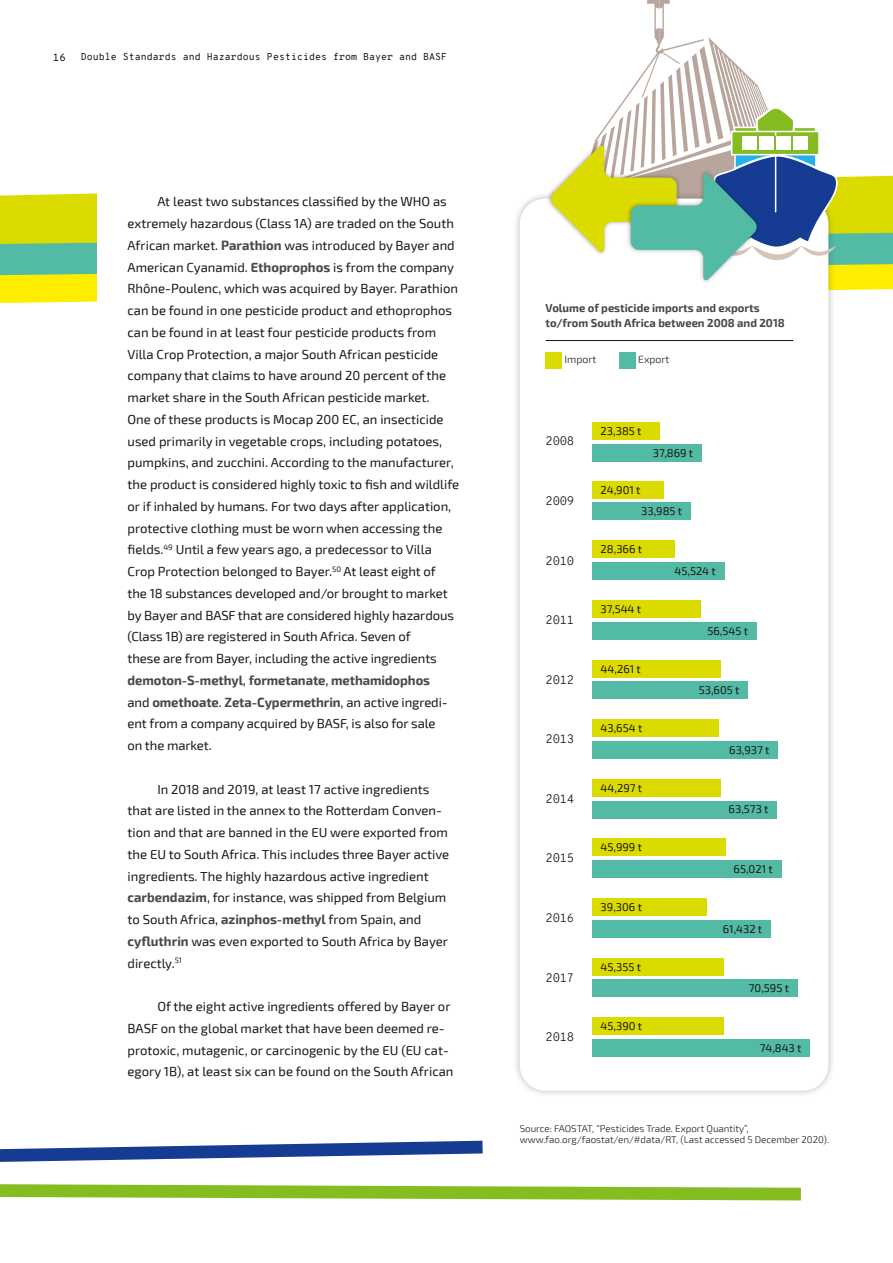
<style>
.page{position:relative;width:893px;height:1263px;background:#fff}
.page>*{position:absolute;margin:0;border:0;box-sizing:border-box;transform-origin:0 0}
.t1{font:13.05px/21.8px "Exo 2";color:#181716}
.t2{font:300 12px "Overpass Mono";letter-spacing:-.03em;color:#181716}
.t3{font:11.25px "Exo 2";color:#181716}
.t4{font:700 11.25px/15px "Exo 2";color:#484847}
.t5{font:300 10.5px "Exo 2";color:#181716}
.t6{font:10.5px "Overpass Mono";color:#181716}
.t7{font:300 9.75px/10.5px "Exo 2";color:#181716}
.t8{font:9.75px "Overpass Mono";color:#181716}
.s1{font-weight:700;color:#484847}
</style>
<div class="page">
<svg style="left:0;top:282px;width:893px;height:21px;fill:#ffed00"></svg>
<div style="left:97px;top:136px;width:696px;height:222px;background:#fff"></div>
<div style="left:512px;top:191px;width:324px;height:908px;background:#181716;opacity:.3"></div>
<div style="left:520px;top:199px;width:308px;height:892px;background:#fff;border-radius:26px"></div>
<svg style="left:0;top:1141px;width:483px;height:21px"></svg>
<hr style="left:546px;top:340px;width:247px;height:1px;background:#181716">
<div style="left:546px;top:352px;width:16px;height:16px;background:#dcdb00"></div>
<div style="left:619px;top:352px;width:17px;height:16px;background:#53baa5"></div>
<svg style="left:0;top:1184px;width:801px;height:16px"></svg>
<div style="left:592px;top:422px;width:68px;height:18px;background:#dcdb00"></div>
<div style="left:592px;top:444px;width:110px;height:17px;background:#53baa5"></div>
<div style="left:592px;top:481px;width:72px;height:17px;background:#dcdb00"></div>
<div style="left:592px;top:502px;width:99px;height:18px;background:#53baa5"></div>
<div style="left:592px;top:540px;width:82px;height:18px;background:#dcdb00"></div>
<div style="left:592px;top:562px;width:132px;height:18px;background:#53baa5"></div>
<div style="left:592px;top:600px;width:109px;height:18px;background:#dcdb00"></div>
<div style="left:592px;top:622px;width:164px;height:17px;background:#53baa5"></div>
<div style="left:592px;top:660px;width:129px;height:17px;background:#dcdb00"></div>
<div style="left:592px;top:681px;width:156px;height:18px;background:#53baa5"></div>
<div style="left:592px;top:719px;width:127px;height:18px;background:#dcdb00"></div>
<div style="left:592px;top:741px;width:186px;height:18px;background:#53baa5"></div>
<div style="left:592px;top:779px;width:129px;height:18px;background:#dcdb00"></div>
<div style="left:592px;top:801px;width:185px;height:17px;background:#53baa5"></div>
<div style="left:592px;top:839px;width:134px;height:17px;background:#dcdb00"></div>
<div style="left:592px;top:860px;width:189px;height:18px;background:#53baa5"></div>
<div style="left:592px;top:898px;width:114px;height:18px;background:#dcdb00"></div>
<div style="left:592px;top:920px;width:179px;height:18px;background:#53baa5"></div>
<div style="left:592px;top:958px;width:132px;height:17px;background:#dcdb00"></div>
<div style="left:592px;top:979px;width:205px;height:18px;background:#53baa5"></div>
<div style="left:592px;top:1017px;width:132px;height:18px;background:#dcdb00"></div>
<div style="left:592px;top:1039px;width:218px;height:18px;background:#53baa5"></div>
<svg style="left:0;top:0;width:893px;height:282px"></svg>
<p class="t6" style="left:53px;top:50px;width:14px">16</p>
<p class="t8" style="left:81px;top:50px;width:368px">Double Standards and Hazardous Pesticides from Bayer and BASF</p>
<p class="t1" style="left:128px;top:191px;width:333px;text-indent:30px">At least two substances classified by the WHO as extremely hazardous (Class 1A) are traded on the South African market. <span class="s1">Parathion</span> was introduced by Bayer and American Cyanamid. <span class="s1">Ethoprophos</span> is from the company Rhône-Poulenc, which was acquired by Bayer. Parathion can be found in one pesticide product and ethoprophos can be found in at least four pesticide products from Villa Crop Protection, a major South African pesticide company that claims to have around 20 percent of the market share in the South African pesticide market.<br>One of these products is Mocap 200 EC, an insecticide used primarily in vegetable crops, including potatoes, pumpkins, and zucchini. According to the manufacturer, the product is considered highly toxic to fish and wildlife or if inhaled by humans. For two days after application, protective clothing must be worn when accessing the fields.<sup>49</sup> Until a few years ago, a predecessor to Villa Crop Protection belonged to Bayer.<sup>50</sup> At least eight of<br>the 18 substances developed and/or brought to market by Bayer and BASF that are considered highly hazardous (Class 1B) are registered in South Africa. Seven of<br>these are from Bayer, including the active ingredients <span class="s1">demoton-S-methyl</span>, <span class="s1">formetanate</span>, <span class="s1">methamidophos<br></span>and <span class="s1">omethoate</span>. <span class="s1">Zeta-Cypermethrin</span>, an active ingredi&shy;ent from a company acquired by BASF, is also for sale<br>on the market.</p>
<p class="t1" style="left:128px;top:778px;width:323px;text-indent:30px">In 2018 and 2019, at least 17 active ingredients that are listed in the annex to the Rotterdam Conven&shy;tion and that are banned in the EU were exported from the EU to South Africa. This includes three Bayer active ingredients. The highly hazardous active ingredient <span class="s1">carbendazim</span>, for instance, was shipped from Belgium to South Africa, <span class="s1">azinphos-methyl</span> from Spain, and <span class="s1">cyfluthrin</span> was even exported to South Africa by Bayer directly.<sup>51</sup></p>
<p class="t1" style="left:128px;top:996px;width:327px;text-indent:30px">Of the eight active ingredients offered by Bayer or BASF on the global market that have been deemed re&shy;protoxic, mutagenic, or carcinogenic by the EU (EU cat&shy;egory 1B), at least six can be found on the South African</p>
<p class="t4" style="left:546px;top:301px;width:241px">Volume of pesticide imports and exports to/from South Africa between 2008 and 2018</p>
<p class="t5" style="left:565px;top:353px;width:33px">Import</p>
<p class="t5" style="left:638px;top:353px;width:33px">Export</p>
<p class="t2" style="left:546px;top:433px;width:30px">2008</p>
<p class="t2" style="left:546px;top:492px;width:30px">2009</p>
<p class="t2" style="left:546px;top:552px;width:30px">2010</p>
<p class="t2" style="left:546px;top:611px;width:30px">2011</p>
<p class="t2" style="left:546px;top:671px;width:30px">2012</p>
<p class="t2" style="left:546px;top:730px;width:30px">2013</p>
<p class="t2" style="left:546px;top:790px;width:30px">2014</p>
<p class="t2" style="left:546px;top:850px;width:30px">2015</p>
<p class="t2" style="left:546px;top:909px;width:30px">2016</p>
<p class="t2" style="left:546px;top:969px;width:30px">2017</p>
<p class="t2" style="left:546px;top:1028px;width:30px">2018</p>
<p class="t3" style="left:601px;top:424px;width:42px">23,385 t</p>
<p class="t3" style="left:601px;top:483px;width:41px">24,901 t</p>
<p class="t3" style="left:653px;top:446px;width:42px">37,869 t</p>
<p class="t3" style="left:641px;top:505px;width:42px">33,985 t</p>
<p class="t3" style="left:601px;top:543px;width:43px">28,366 t</p>
<p class="t3" style="left:675px;top:564px;width:43px">45,524 t</p>
<p class="t3" style="left:601px;top:602px;width:42px">37,544 t</p>
<p class="t3" style="left:707px;top:624px;width:42px">56,545 t</p>
<p class="t3" style="left:601px;top:662px;width:42px">44,261 t</p>
<p class="t3" style="left:699px;top:684px;width:42px">53,605 t</p>
<p class="t3" style="left:601px;top:722px;width:43px">43,654 t</p>
<p class="t3" style="left:729px;top:743px;width:42px">63,937 t</p>
<p class="t3" style="left:601px;top:781px;width:43px">44,297 t</p>
<p class="t3" style="left:729px;top:803px;width:41px">63,573 t</p>
<p class="t3" style="left:601px;top:841px;width:43px">45,999 t</p>
<p class="t3" style="left:734px;top:862px;width:41px">65,021 t</p>
<p class="t3" style="left:601px;top:900px;width:43px">39,306 t</p>
<p class="t3" style="left:723px;top:922px;width:41px">61,432 t</p>
<p class="t3" style="left:601px;top:960px;width:42px">45,355 t</p>
<p class="t3" style="left:749px;top:982px;width:42px">70,595 t</p>
<p class="t3" style="left:601px;top:1020px;width:43px">45,390 t</p>
<p class="t3" style="left:760px;top:1041px;width:43px">74,843 t</p>
<p class="t7" style="left:520px;top:1124px;width:311px">Source: FAOSTAT, “Pesticides Trade. Export Quantity”, www.fao.org/faostat/en/#data/RT, (Last accessed 5 December 2020).</p>
</div>
